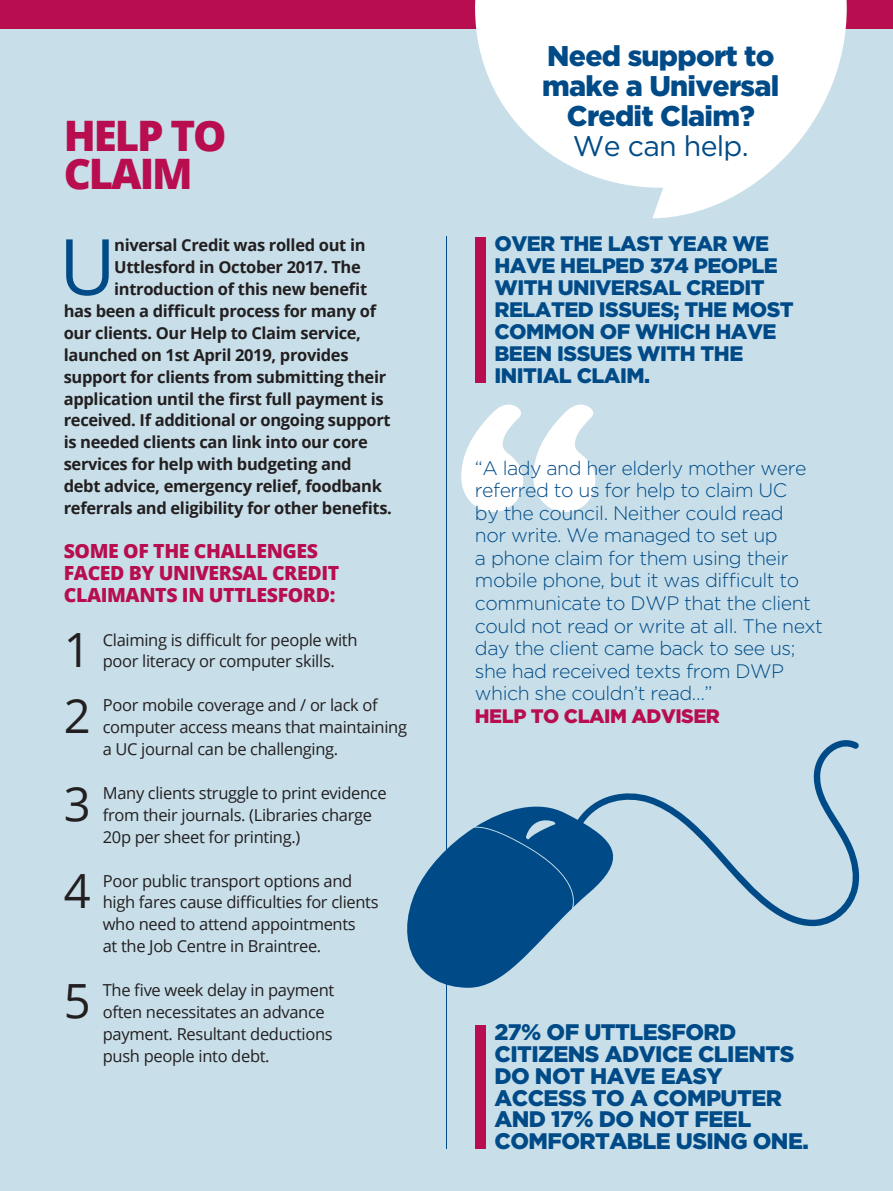
<style>
.page{position:relative;width:893px;height:1191px;background:#c8dfe9}
.page>*{position:absolute;margin:0;border:0;box-sizing:border-box;transform-origin:0 0}
.t1{font:77.85px "Open Sans";color:#004b87}
.t2{font:47.25px "Open Sans";color:#231f20}
.t3{font:800 42px/37.5px "Open Sans";letter-spacing:-.05em;color:#b80d4e}
.t4{font:900 28.5px/30px "Gotham";letter-spacing:-.025em;color:#004b87;text-align:center}
.t5{font:28.5px "Gotham";letter-spacing:-.025em;color:#004b87}
.t6{font:900 22.5px/21.9px "Gotham";letter-spacing:-.025em;color:#004b87}
.t7{font:900 21px/21.9px "Gotham";letter-spacing:-.025em;color:#004b87}
.t8{font:300 19.5px/22.5px "Gotham";letter-spacing:-.025em;color:#004b87}
.t9{font:800 19.5px/21.9px "Open Sans";letter-spacing:-.02em;color:#b80d4e}
.t10{font:900 19.5px "Gotham";letter-spacing:-.025em;color:#b80d4e}
.t11{font:16.5px/21.9px "Open Sans";letter-spacing:-.02em;color:#231f20}
.t12{font:700 16.5px "Open Sans";letter-spacing:-.02em;color:#231f20}
</style>
<div class="page">
<hr style="left:446px;top:236px;width:1px;height:912px;background:#004b87">
<div style="left:0;top:0;width:893px;height:28px;background:#b80d4e"></div>
<div style="left:475px;top:237px;width:11px;height:145px;background:#b80d4e"></div>
<div style="left:475px;top:1025px;width:11px;height:123px;background:#b80d4e"></div>
<svg style="left:474px;top:0;width:374px;height:218px;fill:#fff"></svg>
<svg style="left:477px;top:740px;width:383px;height:186px"></svg>
<svg style="left:407px;top:826px;width:167px;height:161px"></svg>
<svg style="left:461px;top:404px;width:134px;height:108px"></svg>
<h3 class="t3" style="left:64px;top:115px;width:164px">HELP TO<br>CLAIM</h3>
<h1 class="t1" style="left:59px;top:213px;width:58px">U</h1>
<p class="t12" style="left:114px;top:233px;width:253px">niversal Credit was rolled out in</p>
<p class="t12" style="left:114px;top:255px;width:248px">Uttlesford in October 2017. The</p>
<p class="t12" style="left:114px;top:277px;width:254px">introduction of this new benefit</p>
<p class="t12" style="left:64px;top:299px;width:314px">has been a difficult process for many of</p>
<p class="t12" style="left:64px;top:321px;width:299px">our clients. Our Help to Claim service,</p>
<p class="t12" style="left:64px;top:343px;width:286px">launched on 1st April 2019, provides</p>
<p class="t12" style="left:64px;top:365px;width:324px">support for clients from submitting their</p>
<p class="t12" style="left:64px;top:387px;width:322px">application until the first full payment is</p>
<p class="t12" style="left:64px;top:409px;width:328px">received. If additional or ongoing support</p>
<p class="t12" style="left:64px;top:431px;width:306px">is needed clients can link into our core</p>
<p class="t12" style="left:64px;top:452px;width:289px">services for help with budgeting and</p>
<p class="t12" style="left:64px;top:474px;width:320px">debt advice, emergency relief, foodbank</p>
<p class="t12" style="left:64px;top:496px;width:330px">referrals and eligibility for other benefits.</p>
<p class="t9" style="left:64px;top:539px;width:277px">SOME OF THE CHALLENGES<br>FACED BY UNIVERSAL CREDIT<br>CLAIMANTS IN UTTLESFORD:</p>
<h2 class="t2" style="left:64px;top:618px;width:28px">1</h2>
<p class="t11" style="left:103px;top:628px;width:256px">Claiming is difficult for people with poor literacy or computer skills.</p>
<h2 class="t2" style="left:64px;top:683px;width:28px">2</h2>
<p class="t11" style="left:103px;top:694px;width:306px">Poor mobile coverage and / or lack of computer access means that maintaining a UC journal can be challenging.</p>
<h2 class="t2" style="left:64px;top:771px;width:28px">3</h2>
<p class="t11" style="left:103px;top:781px;width:285px">Many clients struggle to print evidence from their journals. (Libraries charge<br>20p per sheet for printing.)</p>
<h2 class="t2" style="left:64px;top:859px;width:28px">4</h2>
<p class="t11" style="left:103px;top:869px;width:277px">Poor public transport options and high fares cause difficulties for clients who need to attend appointments<br>at the Job Centre in Braintree.</p>
<h2 class="t2" style="left:64px;top:968px;width:28px">5</h2>
<p class="t11" style="left:103px;top:978px;width:233px">The five week delay in payment often necessitates an advance payment. Resultant deductions push people into debt.</p>
<h3 class="t4" style="left:542px;top:40px;width:239px">Need support to make a Universal<br>Credit Claim?</h3>
<h3 class="t5" style="left:573px;top:128px;width:177px">We can help.</h3>
<p class="t7" style="left:494px;top:232px;width:301px">OVER THE LAST YEAR WE<br>HAVE HELPED 374 PEOPLE<br>WITH UNIVERSAL CREDIT<br>RELATED ISSUES; THE MOST<br>COMMON OF WHICH HAVE<br>BEEN ISSUES WITH THE<br>INITIAL CLAIM.</p>
<p class="t8" style="left:475px;top:456px;width:350px">“A lady and her elderly mother were referred to us for help to claim UC<br>by the council. Neither could read<br>nor write. We managed to set up<br>a phone claim for them using their mobile phone, but it was difficult to communicate to DWP that the client could not read or write at all. The next day the client came back to see us; she had received texts from DWP which she couldn’t read…”</p>
<p class="t10" style="left:475px;top:702px;width:247px">HELP TO CLAIM ADVISER</p>
<h3 class="t6" style="left:494px;top:1020px;width:316px">27% OF UTTLESFORD<br>CITIZENS ADVICE CLIENTS<br>DO NOT HAVE EASY<br>ACCESS TO A COMPUTER<br>AND 17% DO NOT FEEL<br>COMFORTABLE USING ONE.</h3>
</div>
